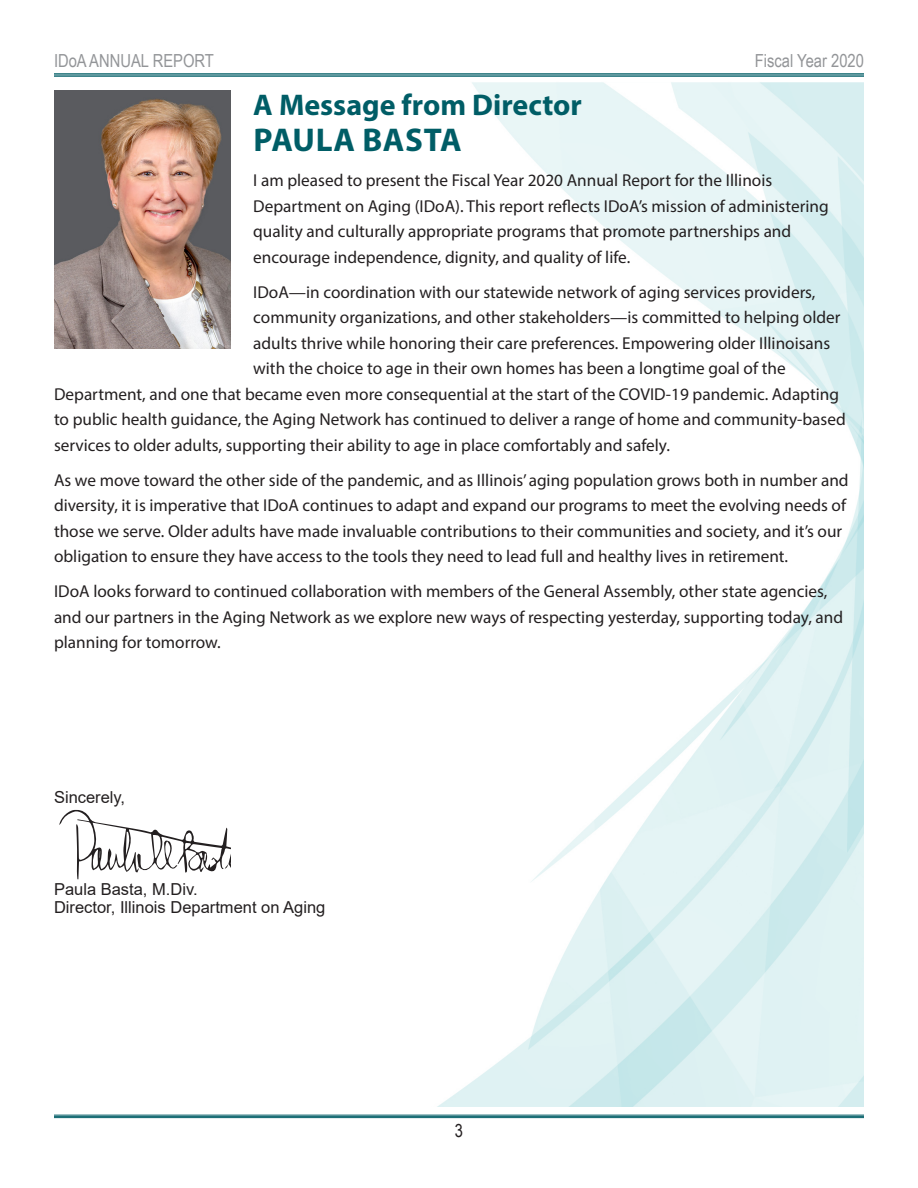
<style>
.page{position:relative;width:918px;height:1188px;background:#fff}
.page>*{position:absolute;margin:0;border:0;box-sizing:border-box;transform-origin:0 0}
.t1{font:700 33px "Myriad Pro";letter-spacing:.02em;color:#005d66}
.t2{font:700 30px "Myriad Pro";color:#005d66}
.t3{font:18px "Arial Narrow";color:#939598}
.t4{font:18px "Arial Narrow";color:#231f20}
.t5{font:17.25px/25.5px "Myriad Pro";color:#231f20}
.t6{font:16.5px/18.1px "Arial";color:#231f20}
</style>
<div class="page">
<hr style="left:54px;top:73px;width:810px;height:1px;background:#005d66">
<hr style="left:54px;top:75px;width:810px;height:1px;background:#005d66">
<hr style="left:54px;top:76px;width:810px;height:1px;background:#005d66">
<hr style="left:54px;top:1115px;width:810px;height:1px;background:#005d66">
<hr style="left:54px;top:1116px;width:810px;height:1px;background:#005d66">
<hr style="left:54px;top:1117px;width:810px;height:1px;background:#005d66">
<img style="left:54px;top:90px;width:177px;height:258px">
<svg style="left:59px;top:810px;width:172px;height:70px"></svg>
<img style="left:437px;top:82px;width:427px;height:1025px">
<p class="t3" style="left:54px;top:48px;width:161px">IDoA ANNUAL REPORT</p>
<p class="t3" style="left:755px;top:48px;width:111px">Fiscal Year 2020</p>
<p class="t2" style="left:253px;top:85px;width:330px">A Message from Director</p>
<p class="t1" style="left:254px;top:118px;width:210px">PAULA BASTA</p>
<p class="t5" style="left:253px;top:167px;width:577px">I am pleased to present the Fiscal Year 2020 Annual Report for the Illinois Department on Aging (IDoA). This report reflects IDoA’s mission of administering quality and culturally appropriate programs that promote partnerships and encourage independence, dignity, and quality of life.</p>
<p class="t5" style="left:253px;top:279px;width:564px">IDoA—in coordination with our statewide network of aging services providers,</p>
<p class="t5" style="left:253px;top:304px;width:589px">community organizations, and other stakeholders—is committed to helping older</p>
<p class="t5" style="left:253px;top:330px;width:579px">adults thrive while honoring their care preferences. Empowering older Illinoisans</p>
<p class="t5" style="left:253px;top:355px;width:534px">with the choice to age in their own homes has been a longtime goal of the</p>
<p class="t5" style="left:54px;top:381px;width:787px">Department, and one that became even more consequential at the start of the COVID-19 pandemic. Adapting</p>
<p class="t5" style="left:54px;top:406px;width:793px">to public health guidance, the Aging Network has continued to deliver a range of home and community-based</p>
<p class="t5" style="left:54px;top:432px;width:617px">services to older adults, supporting their ability to age in place comfortably and safely.</p>
<p class="t5" style="left:54px;top:467px;width:796px">As we move toward the other side of the pandemic, and as Illinois’ aging population grows both in number and diversity, it is imperative that IDoA continues to adapt and expand our programs to meet the evolving needs of those we serve. Older adults have made invaluable contributions to their communities and society, and it’s our obligation to ensure they have access to the tools they need to lead full and healthy lives in retirement.</p>
<p class="t5" style="left:54px;top:579px;width:791px">IDoA looks forward to continued collaboration with members of the General Assembly, other state agencies, and our partners in the Aging Network as we explore new ways of respecting yesterday, supporting today, and planning for tomorrow.</p>
<p class="t6" style="left:54px;top:788px;width:73px">Sincerely,</p>
<p class="t6" style="left:54px;top:880px;width:273px">Paula Basta, M.Div.<br>Director, Illinois Department on Aging</p>
<p class="t4" style="left:455px;top:1117px;width:10px">3</p>
</div>
